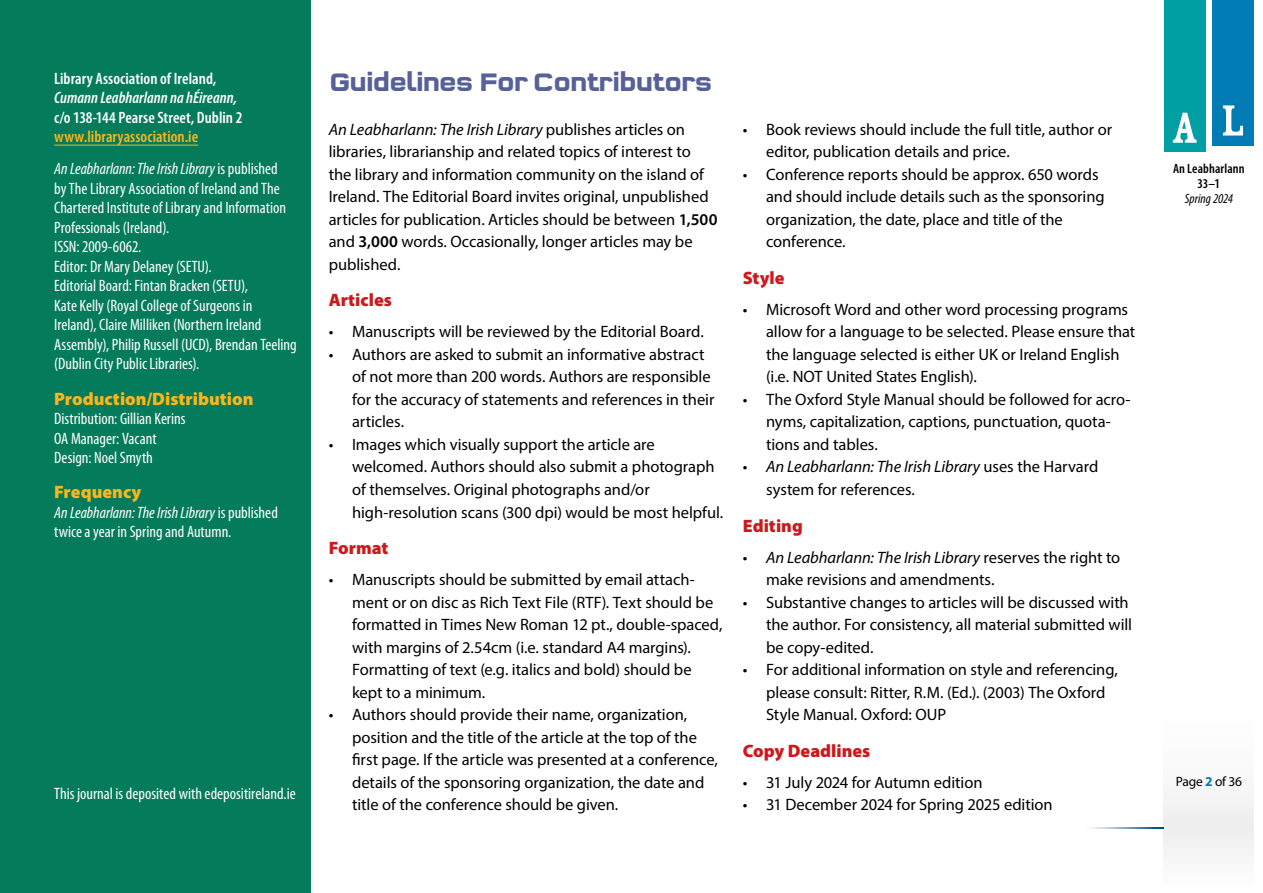
<style>
.page{position:relative;width:1263px;height:893px;background:#fff}
.page>*{position:absolute;margin:0;border:0;box-sizing:border-box;transform-origin:0 0}
.t1{font:700 26.25px "Q Type Square";letter-spacing:-.085em;color:#576199}
.t2{font:900 18px "Myriad Pro";color:#cd191d}
.t3{font:900 18px "Myriad Pro";color:#fab71d}
.t4{font:16.5px/22.5px "Myriad Pro";letter-spacing:-.005em;color:#000}
.t5{font:condensed 16.5px/19.5px "Myriad Pro";color:#fff}
.t6{font:italic condensed 16.5px/32.2px "Myriad Pro";letter-spacing:-.005em;color:#fff}
.t7{font:600 condensed 16.5px "Myriad Pro";letter-spacing:.005em;color:#fff}
.t8{font:italic 600 condensed 16.5px "Myriad Pro";letter-spacing:.005em;color:#fff}
.t9{font:600 condensed 13.5px/15px "Myriad Pro";letter-spacing:.01em;color:#000;text-align:center}
.t10{font:italic condensed 13.5px "Myriad Pro";color:#000}
.t11{font:13.5px "Myriad Pro";letter-spacing:-.015em;color:#000}
.s1{font-weight:600;font-style:normal;color:#fab71d}
.s2{font-style:normal}
.s3{font-style:italic}
.s4{font-weight:600}
.s5{font-weight:700;color:#007bb3}
</style>
<div class="page">
<div style="left:1164px;top:622px;width:90px;height:271px;background:linear-gradient(to right,#fafafa,#fafafa)"></div>
<div style="left:1164px;top:0;width:41px;height:152px;background:#009fa4"></div>
<svg style="left:1173px;top:113px;width:23px;height:30px"></svg>
<div style="left:1212px;top:0;width:42px;height:145px;background:#007bb3"></div>
<svg style="left:1223px;top:105px;width:20px;height:31px"></svg>
<svg style="left:1090px;top:828px;width:74px;height:1px"></svg>
<div style="left:0;top:0;width:310px;height:893px;background:#047b5b"></div>
<hr style="left:54px;top:145px;width:144px;height:1px;background:#fab71d">
<p class="t7" style="left:54px;top:68px;width:164px">Library Association of Ireland,</p>
<p class="t8" style="left:54px;top:87px;width:184px">Cumann Leabharlann na hÉireann,</p>
<p class="t7" style="left:54px;top:107px;width:190px">c/o 138-144 Pearse Street, Dublin 2</p>
<p class="t6" style="left:54px;top:120px;width:225px"><span class="s1">www.libraryassociation.ie<br></span>An Leabharlann: The Irish Library <span class="s2">is published</span></p>
<p class="t5" style="left:54px;top:178px;width:244px">by The Library Association of Ireland and The Chartered Institute of Library and Information Professionals (Ireland).<br>ISSN: 2009-6062.<br>Editor: Dr Mary Delaney (SETU).<br>Editorial Board: Fintan Bracken (SETU),<br>Kate Kelly (Royal College of Surgeons in Ireland), Claire Milliken (Northern Ireland Assembly), Philip Russell (UCD), Brendan Teeling (Dublin City Public Libraries).</p>
<p class="t3" style="left:54px;top:387px;width:201px">Production/Distribution</p>
<p class="t5" style="left:54px;top:409px;width:133px">Distribution: Gillian Kerins<br>OA Manager: Vacant<br>Design: Noel Smyth</p>
<p class="t3" style="left:54px;top:480px;width:89px">Frequency</p>
<p class="t5" style="left:54px;top:502px;width:225px"><span class="s3">An Leabharlann: The Irish Library</span> is published twice a year in Spring and Autumn.</p>
<p class="t5" style="left:54px;top:784px;width:243px">This journal is deposited with edepositireland.ie</p>
<h1 class="t1" style="left:329px;top:66px;width:386px">Guidelines For Contributors</h1>
<p class="t4" style="left:329px;top:118px;width:390px"><span class="s3">An Leabharlann: The Irish Library</span> publishes articles on libraries, librarianship and related topics of interest to the library and information community on the island of Ireland. The Editorial Board invites original, unpublished articles for publication. Articles should be between <span class="s4">1,500 </span>and <span class="s4">3,000</span> words. Occasionally, longer articles may be published.</p>
<p class="t2" style="left:329px;top:288px;width:65px">Articles</p>
<p class="t4" style="left:329px;top:320px;width:377px">• Manuscripts will be reviewed by the Editorial Board.</p>
<p class="t4" style="left:352px;top:343px;width:364px;text-indent:-23px">• Authors are asked to submit an informative abstract of not more than 200 words. Authors are responsible for the accuracy of statements and references in their articles.</p>
<p class="t4" style="left:352px;top:433px;width:373px;text-indent:-23px">• Images which visually support the article are welcomed. Authors should also submit a photograph of themselves. Original photographs and/or high-resolution scans (300 dpi) would be most helpful.</p>
<p class="t2" style="left:329px;top:536px;width:61px">Format</p>
<p class="t4" style="left:352px;top:568px;width:372px;text-indent:-23px">• Manuscripts should be submitted by email attach&shy;ment or on disc as Rich Text File (RTF). Text should be formatted in Times New Roman 12 pt., double-spaced, with margins of 2.54cm (i.e. standard A4 margins).<br>Formatting of text (e.g. italics and bold) should be kept to a minimum.</p>
<p class="t4" style="left:352px;top:703px;width:367px;text-indent:-23px">• Authors should provide their name, organization, position and the title of the article at the top of the first page. If the article was presented at a conference, details of the sponsoring organization, the date and title of the conference should be given.</p>
<p class="t4" style="left:766px;top:118px;width:348px;text-indent:-23px">• Book reviews should include the full title, author or editor, publication details and price.</p>
<p class="t4" style="left:766px;top:163px;width:340px;text-indent:-23px">• Conference reports should be approx. 650 words and should include details such as the sponsoring organization, the date, place and title of the conference.</p>
<p class="t2" style="left:743px;top:266px;width:43px">Style</p>
<p class="t4" style="left:766px;top:298px;width:371px;text-indent:-23px">• Microsoft Word and other word processing programs allow for a language to be selected. Please ensure that the language selected is either UK or Ireland English (i.e. NOT United States English).</p>
<p class="t4" style="left:766px;top:388px;width:366px;text-indent:-23px">• The Oxford Style Manual should be followed for acro&shy;nyms, capitalization, captions, punctuation, quota&shy;tions and tables.</p>
<p class="t4" style="left:766px;top:455px;width:334px;text-indent:-23px">• <span class="s3">An Leabharlann: The Irish Library</span> uses the Harvard system for references.</p>
<p class="t2" style="left:743px;top:513px;width:62px">Editing</p>
<p class="t4" style="left:766px;top:546px;width:356px;text-indent:-23px">• <span class="s3">An Leabharlann: The Irish Library</span> reserves the right to make revisions and amendments.</p>
<p class="t4" style="left:766px;top:591px;width:367px;text-indent:-23px">• Substantive changes to articles will be discussed with the author. For consistency, all material submitted will be copy-edited.</p>
<p class="t4" style="left:766px;top:658px;width:353px;text-indent:-23px">• For additional information on style and referencing, please consult: Ritter, R.M. (Ed.). (2003) The Oxford<br>Style Manual. Oxford: OUP</p>
<p class="t2" style="left:743px;top:739px;width:129px">Copy Deadlines</p>
<p class="t4" style="left:743px;top:771px;width:241px">• 31 July 2024 for Autumn edition</p>
<p class="t4" style="left:743px;top:793px;width:311px">• 31 December 2024 for Spring 2025 edition</p>
<p class="t9" style="left:1173px;top:161px;width:73px">An Leabharlann<br>33–1</p>
<p class="t10" style="left:1185px;top:190px;width:50px">Spring 2024</p>
<p class="t11" style="left:1176px;top:773px;width:68px">Page <span class="s5">2</span> of 36</p>
</div>
